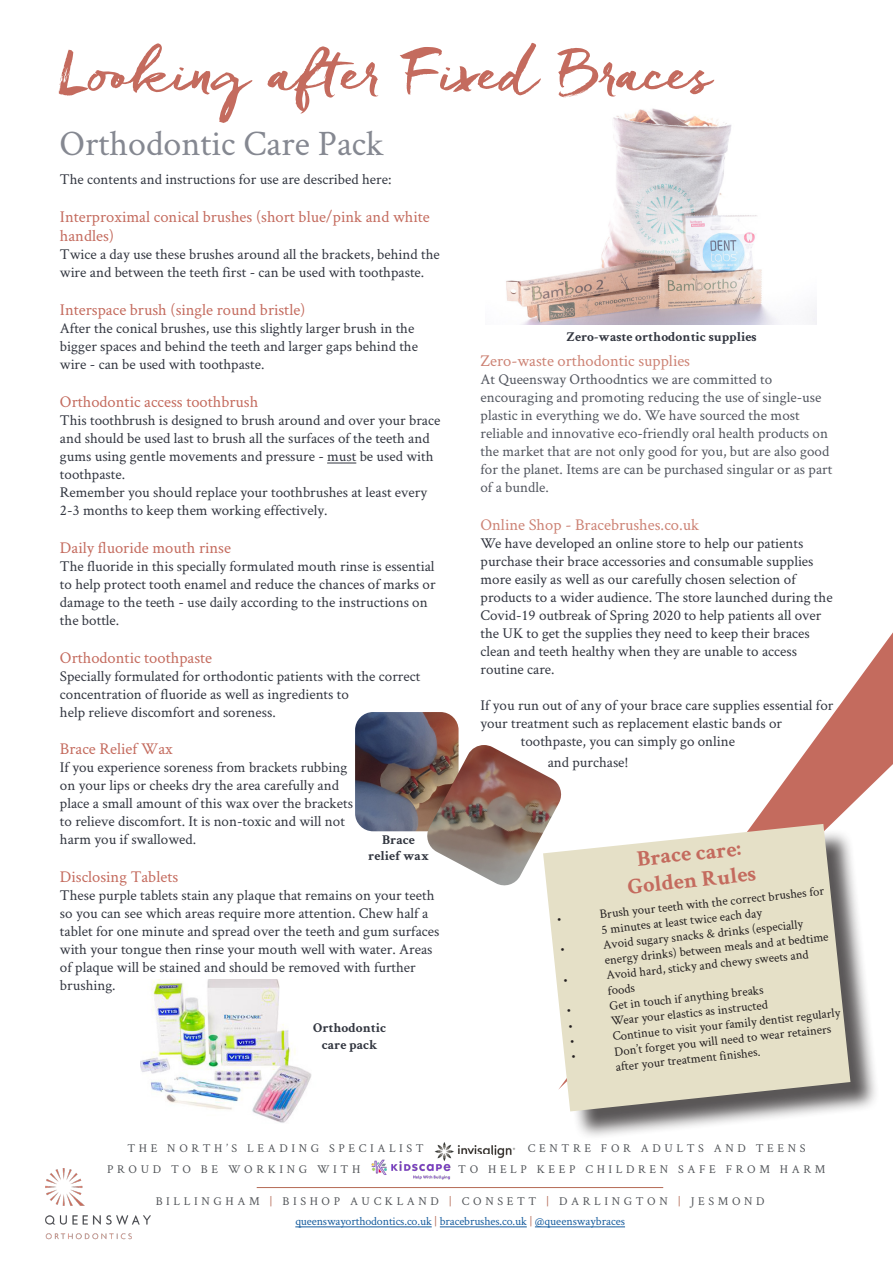
<style>
.page{position:relative;width:893px;height:1263px;background:#fff}
.page>*{position:absolute;margin:0;border:0;box-sizing:border-box;transform-origin:0 0}
.t1{font:60px "Freeland";letter-spacing:-.01em;color:#c46b5e}
.QDC_Cover_Sub_Copy{font:36px "Crimson Text";color:#858891}
.t2{font:700 22.35px "Crimson Text";color:#c46b5e}
.t3{font:16.5px/19.8px "Crimson Text";color:#c46b5e}
.t4{font:16.5px "Crimson Text";color:#cd8375}
.t5{font:15px/18px "Crimson Text";color:#323640}
.t6{font:15px/18px "Crimson Text";color:#52565f}
.t7{font:700 13.5px "Crimson Text";color:#323640}
.t8{font:12.75px/15.3px "Crimson Text";color:#231f20}
.QDC_Content_Headers{font:12px "Crimson Text";letter-spacing:.3em;color:#53565a}
.QDC_Body_Copy{font:12px "Crimson Text";letter-spacing:-.01em;color:#175d9e}
.s1{color:#b46a55}
</style>
<div class="page">
<svg style="left:327px;top:463px;width:29px;height:1px"></svg>
<svg style="left:753px;top:632px;width:140px;height:192px"></svg>
<div style="left:548px;top:828px;width:332px;height:312px;background:#231f20;opacity:.75"></div>
<svg style="left:546px;top:824px;width:304px;height:287px;background:#ded9c4"></svg>
<img style="left:141px;top:979px;width:171px;height:144px">
<img style="left:506px;top:108px;width:310px;height:216px">
<img style="left:355px;top:712px;width:104px;height:119px">
<img style="left:425px;top:745px;width:139px;height:143px">
<img style="left:45px;top:1168px;width:106px;height:71px">
<hr style="left:295px;top:1226px;width:137px;height:1px;background:#175d9e">
<hr style="left:440px;top:1226px;width:87px;height:1px;background:#175d9e">
<hr style="left:535px;top:1226px;width:90px;height:1px;background:#175d9e">
<img style="left:434px;top:1142px;width:82px;height:16px">
<hr style="left:257px;top:1187px;width:406px;height:1px;background:#b46a55">
<div style="left:456px;top:1155px;width:35px;height:10px;background:#fff"></div>
<img style="left:371px;top:1154px;width:86px;height:26px">
<p class="t1" style="left:60px;top:33px;width:655px">Looking after Fixed Braces</p>
<p class="QDC_Cover_Sub_Copy" style="left:60px;top:119px;width:326px">Orthodontic Care Pack</p>
<p class="t5" style="left:60px;top:169px;width:333px">The contents and instructions for use are described here:</p>
<p class="t3" style="left:60px;top:206px;width:371px">Interproximal conical brushes (short blue/pink and white handles)</p>
<p class="t5" style="left:60px;top:245px;width:381px">Twice a day use these brushes around all the brackets, behind the wire and between the teeth first - can be used with toothpaste.</p>
<p class="t3" style="left:60px;top:299px;width:247px">Interspace brush (single round bristle)</p>
<p class="t5" style="left:60px;top:319px;width:360px">After the conical brushes, use this slightly larger brush in the bigger spaces and behind the teeth and larger gaps behind the wire - can be used with toothpaste.</p>
<p class="t3" style="left:60px;top:391px;width:200px">Orthodontic access toothbrush</p>
<p class="t5" style="left:60px;top:411px;width:382px">This toothbrush is designed to brush around and over your brace and should be used last to brush all the surfaces of the teeth and gums using gentle movements and pressure - must be used with toothpaste.</p>
<p class="t5" style="left:60px;top:483px;width:369px">Remember you should replace your toothbrushes at least every<br>2-3 months to keep them working effectively.</p>
<p class="t3" style="left:60px;top:537px;width:173px">Daily fluoride mouth rinse</p>
<p class="t5" style="left:60px;top:556px;width:377px">The fluoride in this specially formulated mouth rinse is essential to help protect tooth enamel and reduce the chances of marks or damage to the teeth - use daily according to the instructions on the bottle.</p>
<p class="t3" style="left:60px;top:647px;width:154px">Orthodontic toothpaste</p>
<p class="t5" style="left:60px;top:666px;width:362px">Specially formulated for orthodontic patients with the correct concentration of fluoride as well as ingredients to</p>
<p class="t5" style="left:60px;top:702px;width:217px">help relieve discomfort and soreness.</p>
<p class="t3" style="left:60px;top:739px;width:114px">Brace Relief Wax</p>
<p class="t5" style="left:60px;top:758px;width:289px">If you experience soreness from brackets rubbing</p>
<p class="t5" style="left:60px;top:776px;width:280px">on your lips or cheeks dry the area carefully and</p>
<p class="t5" style="left:60px;top:794px;width:294px">place a small amount of this wax over the brackets</p>
<p class="t5" style="left:60px;top:812px;width:286px">to relieve discomfort. It is non-toxic and will not</p>
<p class="t5" style="left:60px;top:830px;width:138px">harm you if swallowed.</p>
<p class="t3" style="left:60px;top:866px;width:120px">Disclosing Tablets</p>
<p class="t5" style="left:60px;top:886px;width:381px">These purple tablets stain any plaque that remains on your teeth so you can see which areas require more attention. Chew half a tablet for one minute and spread over the teeth and gum surfaces with your tongue then rinse your mouth well with water. Areas of plaque will be stained and should be removed with further brushing.</p>
<p class="t7" style="left:382px;top:831px;width:34px">Brace</p>
<p class="t7" style="left:368px;top:847px;width:62px">relief wax</p>
<p class="t7" style="left:313px;top:1020px;width:75px">Orthodontic</p>
<p class="t7" style="left:322px;top:1036px;width:57px">care pack</p>
<p class="t7" style="left:567px;top:328px;width:191px">Zero-waste orthodontic supplies</p>
<p class="t4" style="left:480px;top:350px;width:211px">Zero-waste orthodontic supplies</p>
<p class="t6" style="left:480px;top:370px;width:353px">At Queensway Orthoodntics we are committed to encouraging and promoting reducing the use of single-use plastic in everything we do. We have sourced the most reliable and innovative eco-friendly oral health products on the market that are not only good for you, but are also good for the planet. Items are can be purchased singular or as part of a bundle.</p>
<p class="t4" style="left:480px;top:514px;width:220px">Online Shop - Bracebrushes.co.uk</p>
<p class="t5" style="left:480px;top:534px;width:354px">We have developed an online store to help our patients purchase their brace accessories and consumable supplies more easily as well as our carefully chosen selection of products to a wider audience. The store launched during the Covid-19 outbreak of Spring 2020 to help patients all over the UK to get the supplies they need to keep their braces clean and teeth healthy when they are unable to access routine care.</p>
<p class="t5" style="left:480px;top:696px;width:354px">If you run out of any of your brace care supplies essential for your treatment such as replacement elastic bands or</p>
<p class="t5" style="left:521px;top:732px;width:216px">toothpaste, you can simply go online</p>
<p class="t5" style="left:548px;top:753px;width:82px">and purchase!</p>
<p class="t2" style="left:636px;top:845px;width:106px;rotate:-6deg">Brace care:</p>
<p class="t2" style="left:626px;top:873px;width:130px;rotate:-6deg">Golden Rules</p>
<p class="t8" style="left:599px;top:906px;width:227px;rotate:-6deg">Brush your teeth with the correct brushes for<br>5 minutes at least twice each day</p>
<p class="t8" style="left:602px;top:937px;width:227px;rotate:-6deg">Avoid sugary snacks &amp; drinks (especially energy drinks) between meals and at bedtime</p>
<p class="t8" style="left:605px;top:967px;width:205px;rotate:-6deg">Avoid hard, sticky and chewy sweets and foods</p>
<p class="t8" style="left:609px;top:998px;width:156px;rotate:-6deg">Get in touch if anything breaks</p>
<p class="t8" style="left:610px;top:1013px;width:159px;rotate:-6deg">Wear your elastics as instructed</p>
<p class="t8" style="left:612px;top:1028px;width:230px;rotate:-6deg">Continue to visit your family dentist regularly</p>
<p class="t8" style="left:613px;top:1043px;width:220px;rotate:-6deg">Don’t forget you will need to wear retainers after your treatment finishes.</p>
<p class="QDC_Content_Headers" style="left:127px;top:1140px;width:298px">THE NORTH’S LEADING SPECIALIST</p>
<p class="QDC_Content_Headers" style="left:528px;top:1140px;width:279px">CENTRE FOR ADULTS AND TEENS</p>
<p class="QDC_Content_Headers" style="left:107px;top:1161px;width:255px">PROUD TO BE WORKING WITH</p>
<p class="QDC_Content_Headers" style="left:458px;top:1161px;width:369px">TO HELP KEEP CHILDREN SAFE FROM HARM</p>
<p class="QDC_Content_Headers" style="left:156px;top:1193px;width:610px">BILLINGHAM <span class="s1">|</span> BISHOP AUCKLAND <span class="s1">|</span> CONSETT <span class="s1">|</span> DARLINGTON <span class="s1">|</span> JESMOND</p>
<p class="QDC_Body_Copy" style="left:295px;top:1213px;width:331px">queenswayorthodontics.co.uk <span class="s1">|</span> bracebrushes.co.uk <span class="s1">|</span> @queenswaybraces</p>
</div>
